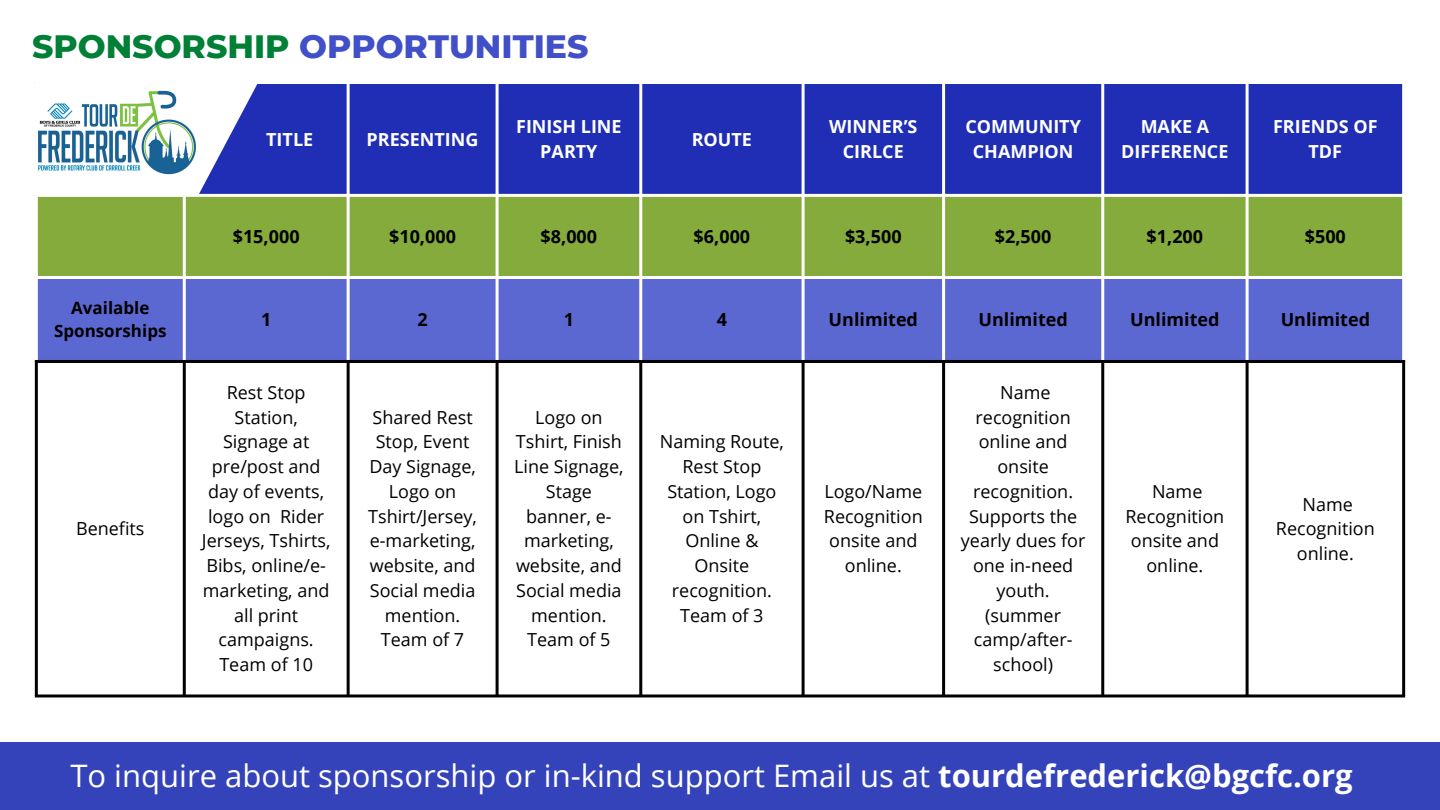
<style>
.page{position:relative;width:1440px;height:810px;background:#fff}
.page>*{position:absolute;margin:0;border:0;box-sizing:border-box;transform-origin:0 0}
.t1{font:800 33px "Montserrat";color:#414fc8}
.t2{font:31px "Open Sans";color:#fff}
.t3{font:18px/24.8px "Open Sans";color:#000;text-align:center}
.t4{font:700 18px/24.8px "Open Sans";color:#fff;text-align:center}
.t5{font:700 18px "Open Sans";color:#000}
.t6{font:700 17px/23.2px "Open Sans";color:#000;text-align:center}
.s1{color:#008037}
.s2{font-weight:700}
</style>
<div class="page">
<div style="left:259px;top:84px;width:1143px;height:110px;background:#1f2eb4"></div>
<div style="left:38px;top:197px;width:1364px;height:79px;background:#84ab3b"></div>
<div style="left:38px;top:279px;width:1364px;height:81px;background:#5c68d1"></div>
<hr style="left:183px;top:84px;width:3px;height:276px;background:#fff">
<hr style="left:347px;top:84px;width:3px;height:276px;background:#fff">
<hr style="left:496px;top:84px;width:3px;height:276px;background:#fff">
<hr style="left:639px;top:84px;width:3px;height:276px;background:#fff">
<hr style="left:802px;top:84px;width:3px;height:276px;background:#fff">
<hr style="left:942px;top:84px;width:3px;height:276px;background:#fff">
<hr style="left:1101px;top:84px;width:3px;height:276px;background:#fff">
<hr style="left:1246px;top:84px;width:3px;height:276px;background:#fff">
<hr style="left:35px;top:363px;width:3px;height:331px;background:#000">
<hr style="left:183px;top:363px;width:3px;height:331px;background:#000">
<hr style="left:347px;top:363px;width:3px;height:331px;background:#000">
<hr style="left:496px;top:363px;width:3px;height:331px;background:#000">
<hr style="left:639px;top:363px;width:3px;height:331px;background:#000">
<hr style="left:802px;top:363px;width:3px;height:331px;background:#000">
<hr style="left:942px;top:363px;width:3px;height:331px;background:#000">
<hr style="left:1101px;top:363px;width:3px;height:331px;background:#000">
<hr style="left:1246px;top:363px;width:3px;height:331px;background:#000">
<hr style="left:1402px;top:363px;width:3px;height:331px;background:#000">
<hr style="left:35px;top:360px;width:1370px;height:3px;background:#000">
<hr style="left:35px;top:694px;width:1370px;height:3px;background:#000">
<svg style="left:199px;top:84px;width:60px;height:110px"></svg>
<div style="left:0;top:742px;width:1440px;height:68px;background:#3543bb"></div>
<img style="left:38px;top:90px;width:158px;height:85px">
<p class="t1" style="left:32px;top:26px;width:558px"><span class="s1">SPONSORSHIP</span> OPPORTUNITIES</p>
<p class="t4" style="left:266px;top:126px;width:49px">TITLE</p>
<p class="t4" style="left:367px;top:126px;width:113px">PRESENTING</p>
<p class="t4" style="left:516px;top:113px;width:107px">FINISH LINE<br>PARTY</p>
<p class="t4" style="left:692px;top:126px;width:62px">ROUTE</p>
<p class="t4" style="left:829px;top:113px;width:90px">WINNER’S<br>CIRLCE</p>
<p class="t4" style="left:965px;top:113px;width:117px">COMMUNITY<br>CHAMPION</p>
<p class="t4" style="left:1121px;top:113px;width:109px">MAKE A<br>DIFFERENCE</p>
<p class="t4" style="left:1273px;top:113px;width:106px">FRIENDS OF<br>TDF</p>
<p class="t6" style="left:54px;top:296px;width:114px">Available<br>Sponsorships</p>
<p class="t3" style="left:76px;top:516px;width:70px">Benefits</p>
<p class="t5" style="left:233px;top:223px;width:68px">$15,000</p>
<p class="t5" style="left:389px;top:223px;width:68px">$10,000</p>
<p class="t5" style="left:541px;top:223px;width:58px">$8,000</p>
<p class="t5" style="left:694px;top:223px;width:58px">$6,000</p>
<p class="t5" style="left:845px;top:223px;width:58px">$3,500</p>
<p class="t5" style="left:995px;top:223px;width:58px">$2,500</p>
<p class="t5" style="left:1147px;top:223px;width:58px">$1,200</p>
<p class="t5" style="left:1305px;top:223px;width:43px">$500</p>
<p class="t5" style="left:261px;top:307px;width:12px">1</p>
<p class="t5" style="left:417px;top:307px;width:12px">2</p>
<p class="t5" style="left:564px;top:307px;width:12px">1</p>
<p class="t5" style="left:717px;top:307px;width:12px">4</p>
<p class="t5" style="left:829px;top:307px;width:91px">Unlimited</p>
<p class="t5" style="left:978px;top:307px;width:91px">Unlimited</p>
<p class="t5" style="left:1130px;top:307px;width:91px">Unlimited</p>
<p class="t5" style="left:1281px;top:307px;width:91px">Unlimited</p>
<p class="t3" style="left:202px;top:380px;width:130px">Rest Stop<br>Station,<br>Signage at pre/post and day of events, logo on Rider<br>Jerseys, Tshirts,<br>Bibs, online/e&shy;marketing, and all print campaigns.<br>Team of 10</p>
<p class="t3" style="left:368px;top:404px;width:110px">Shared Rest<br>Stop, Event<br>Day Signage,<br>Logo on<br>Tshirt/Jersey, e-marketing, website, and<br>Social media mention.<br>Team of 7</p>
<p class="t3" style="left:514px;top:404px;width:111px">Logo on<br>Tshirt, Finish<br>Line Signage,<br>Stage banner, e&shy;marketing, website, and<br>Social media mention.<br>Team of 5</p>
<p class="t3" style="left:660px;top:429px;width:126px">Naming Route,<br>Rest Stop<br>Station, Logo on Tshirt,<br>Online &amp;<br>Onsite recognition.<br>Team of 3</p>
<p class="t3" style="left:824px;top:479px;width:100px">Logo/Name<br>Recognition onsite and online.</p>
<p class="t3" style="left:961px;top:380px;width:126px">Name recognition online and onsite recognition.<br>Supports the yearly dues for one in-need youth. (summer camp/after&shy;school)</p>
<p class="t3" style="left:1125px;top:479px;width:100px">Name<br>Recognition onsite and online.</p>
<p class="t3" style="left:1276px;top:491px;width:100px">Name<br>Recognition online.</p>
<p class="t2" style="left:70px;top:754px;width:1284px">To inquire about sponsorship or in-kind support Email us at <span class="s2">tourdefrederick@bgcfc.org</span></p>
</div>
